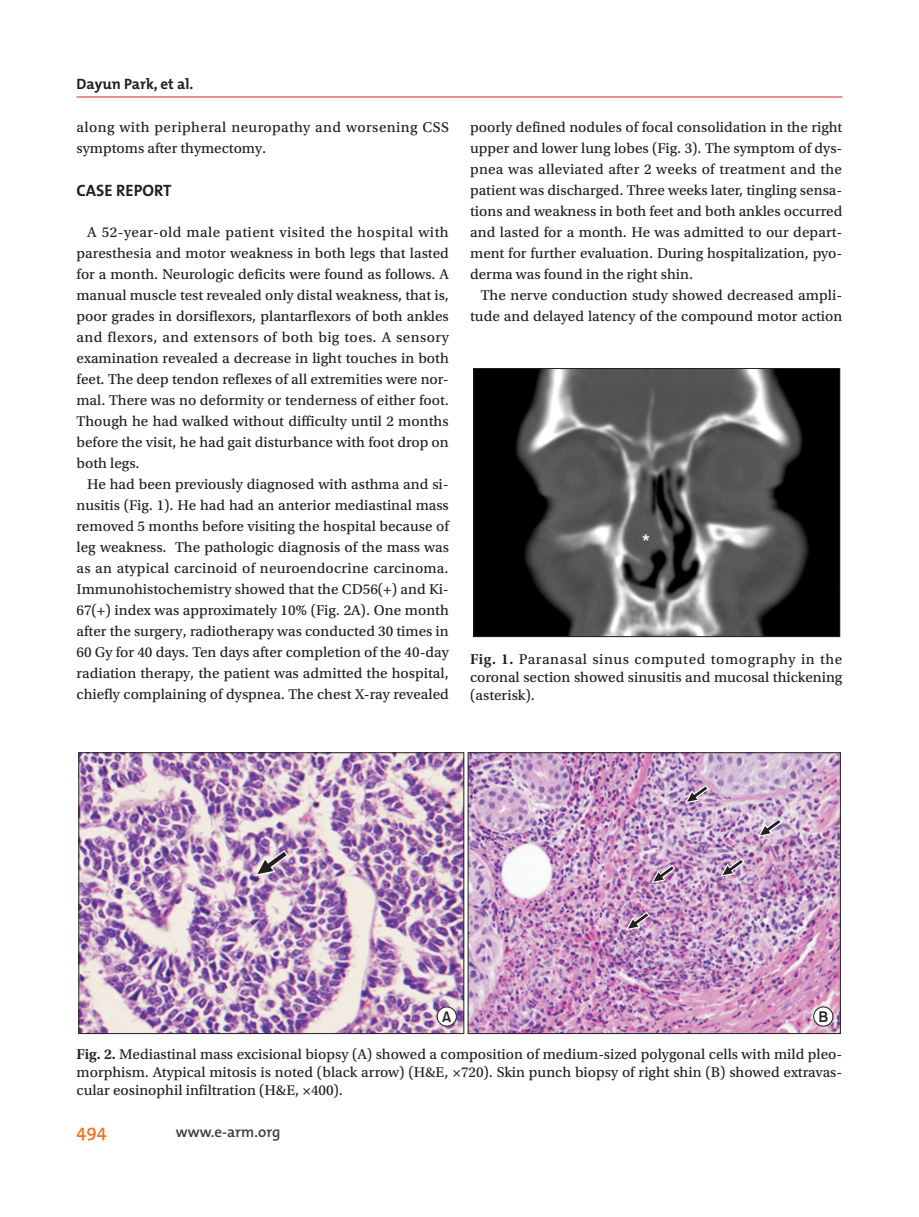
<style>
.page{position:relative;width:919px;height:1217px;background:#fff}
.page>*{position:absolute;margin:0;border:0;box-sizing:border-box;transform-origin:0 0}
.t1{font:700 18.75px "Arial";color:#fff}
.t2{font:600 18px "The Mix";color:#f47321}
.서론{font:700 16.5px "The Mix";color:#231f20}
.바탕글{font:15px/21px "Utopia Std Capt";color:#231f20;text-align:justify}
.그림{font:15px/18px "Utopia Std Capt";color:#231f20;text-align:justify}
.바탕글-2{font:15px/21px "Utopia Std Capt";letter-spacing:.025em;color:#231f20}
.쪽제목_짝{font:700 15px "The Mix";color:#231f20}
.t3{font:600 15px "The Mix";color:#3e3e3f}
.t4{font:15px "Gothic 725 BT Bold A";color:#231f20}
.s1{font-family:"Utopia Std";font-weight:600}
</style>
<div class="page">
<hr style="left:77px;top:97px;width:765px;height:1px;background:#d1232a">
<img style="left:475px;top:370px;width:362px;height:264px">
<div style="left:473px;top:368px;width:366px;height:268px;border:1px solid #231f20"></div>
<img style="left:78px;top:752px;width:762px;height:281px">
<svg style="left:253px;top:847px;width:38px;height:30px"></svg>
<svg style="left:755px;top:816px;width:28px;height:22px"></svg>
<svg style="left:682px;top:783px;width:28px;height:21px"></svg>
<svg style="left:718px;top:856px;width:28px;height:22px"></svg>
<svg style="left:649px;top:862px;width:27px;height:22px"></svg>
<svg style="left:623px;top:909px;width:28px;height:22px"></svg>
<p class="쪽제목_짝" style="left:77px;top:71px;width:118px">Dayun Park, et al.</p>
<p class="바탕글-2" style="left:77px;top:116px;width:373px">along with peripheral neuropathy and worsening CSS symptoms after thymectomy.</p>
<p class="서론" style="left:77px;top:176px;width:96px">CASE REPORT</p>
<p class="바탕글" style="left:77px;top:221px;width:374px;text-indent:11px">A 52-year-old male patient visited the hospital with paresthesia and motor weakness in both legs that lasted for a month. Neurologic deficits were found as follows. A manual muscle test revealed only distal weakness, that is, poor grades in dorsiflexors, plantarflexors of both ankles and flexors, and extensors of both big toes. A sensory examination revealed a decrease in light touches in both feet. The deep tendon reflexes of all extremities were nor&shy;mal. There was no deformity or tenderness of either foot.<br>Though he had walked without difficulty until 2 months before the visit, he had gait disturbance with foot drop on both legs.</p>
<p class="바탕글" style="left:77px;top:473px;width:374px;text-indent:11px">He had been previously diagnosed with asthma and si&shy;nusitis (Fig. 1). He had had an anterior mediastinal mass removed 5 months before visiting the hospital because of leg weakness. The pathologic diagnosis of the mass was as an atypical carcinoid of neuroendocrine carcinoma.<br>Immunohistochemistry showed that the CD56(+) and Ki-67(+) index was approximately 10% (Fig. 2A). One month after the surgery, radiotherapy was conducted 30 times in 60 Gy for 40 days. Ten days after completion of the 40-day radiation therapy, the patient was admitted the hospital, chiefly complaining of dyspnea. The chest X-ray revealed</p>
<p class="바탕글" style="left:470px;top:116px;width:374px">poorly defined nodules of focal consolidation in the right upper and lower lung lobes (Fig. 3). The symptom of dys&shy;pnea was alleviated after 2 weeks of treatment and the patient was discharged. Three weeks later, tingling sensa&shy;tions and weakness in both feet and both ankles occurred and lasted for a month. He was admitted to our depart&shy;ment for further evaluation. During hospitalization, pyo&shy;derma was found in the right shin.</p>
<p class="바탕글" style="left:470px;top:284px;width:374px;text-align:right">The nerve conduction study showed decreased ampli&shy;tude and delayed latency of the compound motor action</p>
<p class="t1" style="left:642px;top:529px;width:9px">*</p>
<p class="그림" style="left:470px;top:649px;width:374px"><span class="s1">Fig. 1.</span> Paranasal sinus computed tomography in the coronal section showed sinusitis and mucosal thickening (asterisk).</p>
<p class="t4" style="left:442px;top:1006px;width:11px">A</p>
<p class="t4" style="left:818px;top:1006px;width:11px">B</p>
<p class="그림" style="left:77px;top:1045px;width:767px"><span class="s1">Fig. 2.</span> Mediastinal mass excisional biopsy (A) showed a composition of medium-sized polygonal cells with mild pleo&shy;morphism. Atypical mitosis is noted (black arrow) (H&amp;E, ×720). Skin punch biopsy of right shin (B) showed extravas&shy;cular eosinophil infiltration (H&amp;E, ×400).</p>
<p class="t2" style="left:77px;top:1115px;width:32px">494</p>
<p class="t3" style="left:176px;top:1118px;width:106px">www.e-arm.org</p>
</div>
